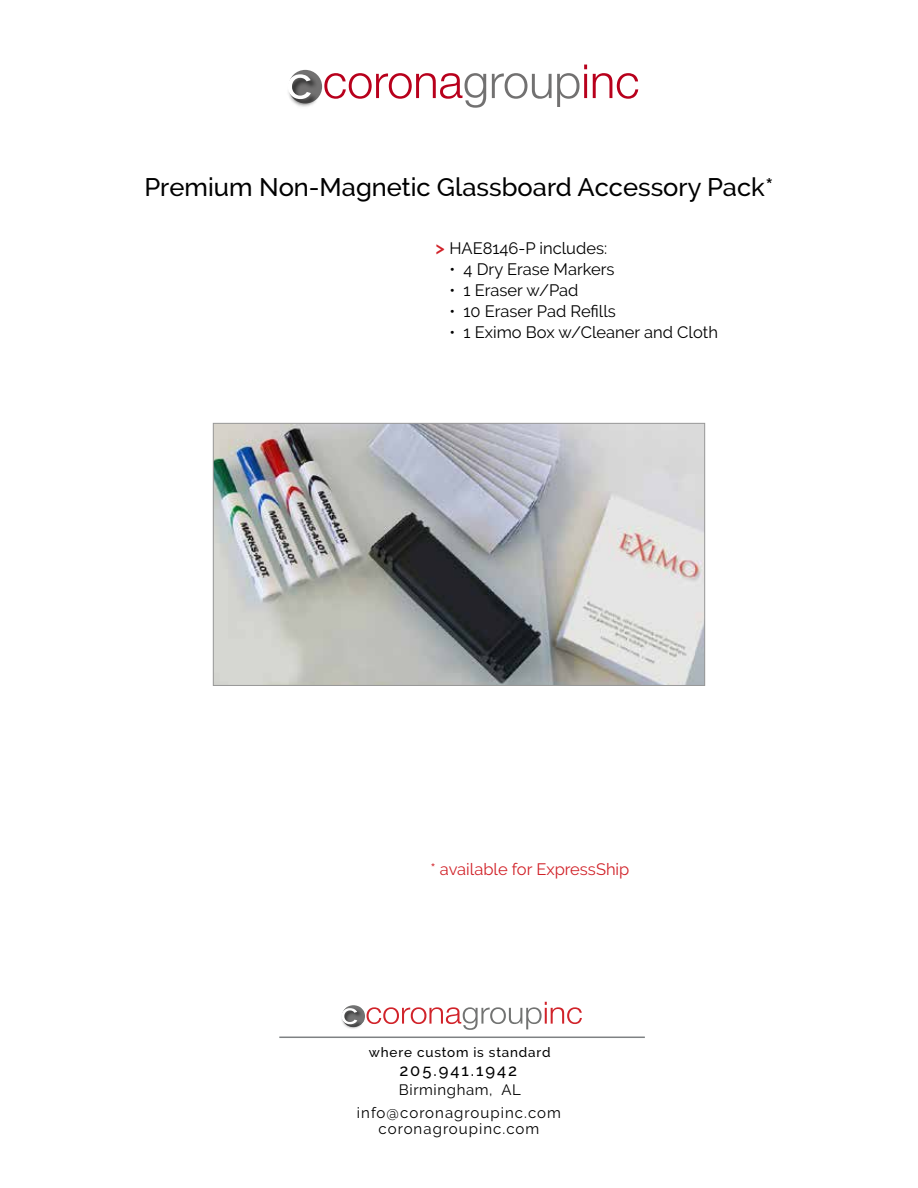
<style>
.page{position:relative;width:918px;height:1188px;background:#fff}
.page>*{position:absolute;margin:0;border:0;box-sizing:border-box;transform-origin:0 0}
.t1{font:500 25.5px "Raleway";color:#000}
.t2{font:16.5px "Raleway";color:#000}
.t3{font:16.5px "Raleway";color:#d12229}
.t4{font:500 16.5px "Raleway";letter-spacing:.12em;color:#000}
.t5{font:15px/16.5px "Raleway";letter-spacing:.07em;color:#000;text-align:center}
.t6{font:15px "Raleway";letter-spacing:.04em;color:#000}
.t7{font:500 13.5px "Raleway";letter-spacing:.06em;color:#000}
.s1{font-weight:600;font-style:italic;font-size:18px;color:#d12229}
</style>
<div class="page">
<img style="left:215px;top:425px;width:488px;height:259px">
<div style="left:213px;top:423px;width:492px;height:263px;border:1px solid #989898"></div>
<hr style="left:279px;top:1037px;width:366px;height:1px;background:#7e8183">
<svg style="left:367px;top:1002px;width:215px;height:28px"></svg>
<svg style="left:342px;top:1005px;width:23px;height:22px"></svg>
<img style="left:347px;top:1027px;width:12px;height:2px">
<img style="left:343px;top:1007px;width:21px;height:20px">
<svg style="left:341px;top:1008px;width:16px;height:16px"></svg>
<svg style="left:324px;top:73px;width:162px;height:35px"></svg>
<svg style="left:492px;top:65px;width:95px;height:42px"></svg>
<svg style="left:593px;top:73px;width:45px;height:26px"></svg>
<div style="left:288px;top:70px;width:34px;height:34px;background:#727171;border-radius:50%"></div>
<img style="left:291px;top:72px;width:30px;height:35px">
<svg style="left:288px;top:74px;width:23px;height:25px"></svg>
<h1 class="t1" style="left:144px;top:172px;width:631px">Premium Non-Magnetic Glassboard Accessory Pack*</h1>
<p class="t2" style="left:435px;top:239px;width:174px"><span class="s1">&gt;</span> HAE8146-P includes:</p>
<p class="t2" style="left:449px;top:260px;width:167px">• 4 Dry Erase Markers</p>
<p class="t2" style="left:449px;top:281px;width:131px">• 1 Eraser w/Pad</p>
<p class="t2" style="left:449px;top:302px;width:168px">• 10 Eraser Pad Refills</p>
<p class="t2" style="left:449px;top:323px;width:270px">• 1 Eximo Box w/Cleaner and Cloth</p>
<p class="t3" style="left:430px;top:860px;width:200px">* available for ExpressShip</p>
<p class="t7" style="left:369px;top:1044px;width:183px">where custom is standard</p>
<p class="t4" style="left:399px;top:1061px;width:119px">205.941.1942</p>
<p class="t6" style="left:399px;top:1081px;width:124px">Birmingham, AL</p>
<p class="t5" style="left:357px;top:1104px;width:206px">info@coronagroupinc.com coronagroupinc.com</p>
</div>
